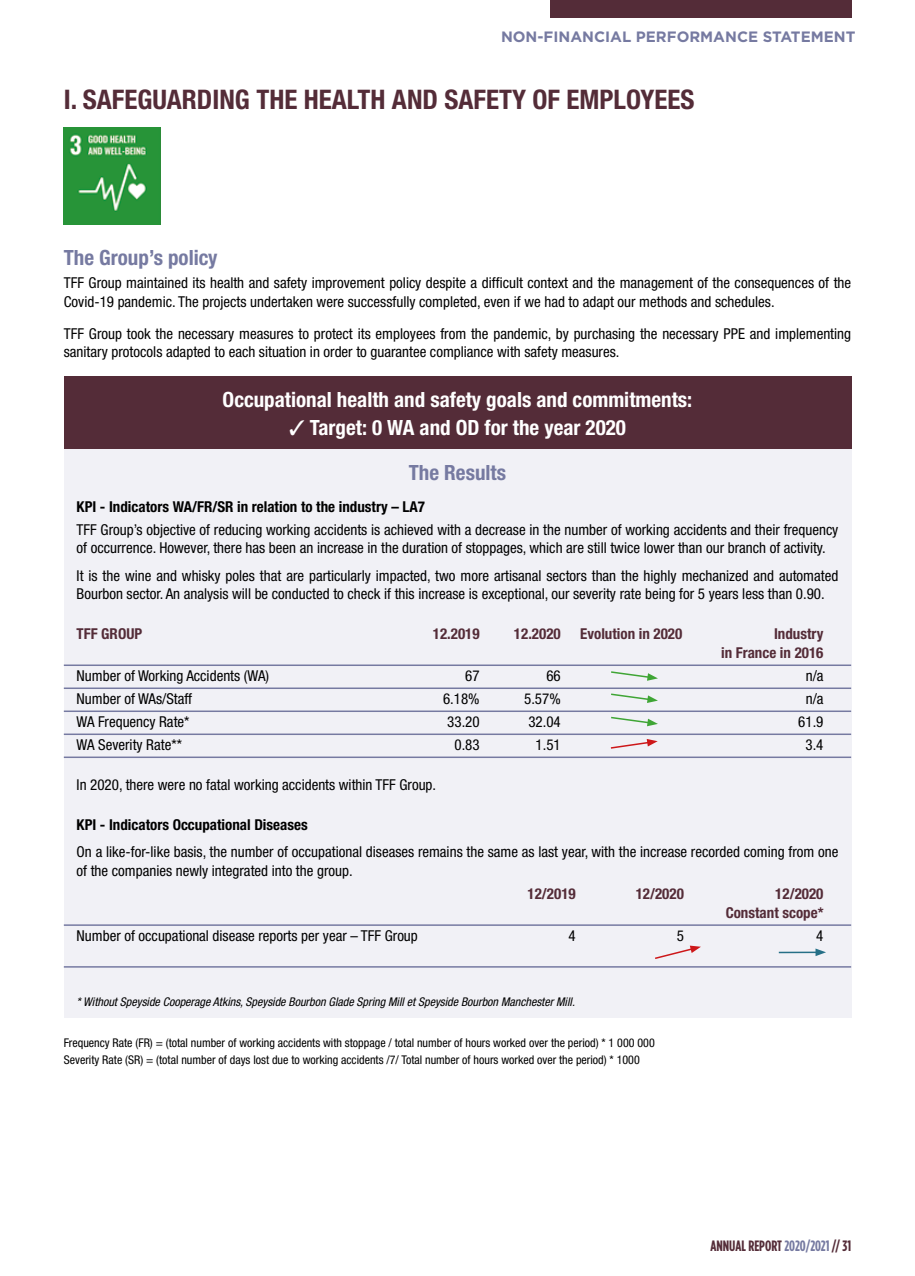
<style>
.page{position:relative;width:915px;height:1276px;background:#fff}
.page>*{position:absolute;margin:0;border:0;box-sizing:border-box;transform-origin:0 0}
.t1{font:700 condensed 27px "Helvetica Neue LT Std";color:#542c38}
.t2{font:700 condensed 21px/45.3px "Helvetica Neue LT Std";color:#fff;text-align:center}
.t3{font:700 condensed 21px "Helvetica Neue LT Std";color:#767aa1}
.t4{font:condensed 15px/18.8px "Helvetica Neue LT Std";color:#000}
.t5{font:700 condensed 15px/18.8px "Helvetica Neue LT Std";color:#542c38;text-align:right}
.t6{font:700 condensed 15px "Helvetica Neue LT Std";color:#000}
.t7{font:700 15px "Gotham";color:#767aa1}
.t8{font:700 condensed 15px "Gotham HTF";color:#542c38}
.t9{font:condensed 12px/17.7px "Helvetica Neue LT Std";color:#000}
.t10{font:italic condensed 12px "Helvetica Neue LT Std";color:#000}
.s1{color:#767aa1}
</style>
<div class="page">
<div style="left:64px;top:376px;width:786px;height:73px;background:#542c38"></div>
<div style="left:64px;top:449px;width:786px;height:568px;background:#f1f1f6"></div>
<div style="left:549px;top:0;width:301px;height:17px;background:#542c38"></div>
<hr style="left:64px;top:664px;width:786px;height:2px;background:#767aa1">
<hr style="left:64px;top:687px;width:786px;height:2px;background:#767aa1">
<hr style="left:64px;top:710px;width:786px;height:2px;background:#767aa1">
<hr style="left:64px;top:733px;width:786px;height:2px;background:#767aa1">
<hr style="left:64px;top:756px;width:786px;height:2px;background:#767aa1">
<hr style="left:64px;top:924px;width:786px;height:2px;background:#767aa1">
<hr style="left:64px;top:966px;width:786px;height:1px;background:#767aa1">
<img style="left:64px;top:128px;width:96px;height:96px">
<svg style="left:611px;top:671px;width:46px;height:10px"></svg>
<svg style="left:611px;top:693px;width:46px;height:10px"></svg>
<svg style="left:611px;top:716px;width:46px;height:10px"></svg>
<hr style="left:778px;top:951px;width:39px;height:2px;background:#256f86">
<svg style="left:815px;top:948px;width:10px;height:8px"></svg>
<svg style="left:610px;top:739px;width:47px;height:10px"></svg>
<svg style="left:655px;top:945px;width:45px;height:14px"></svg>
<p class="t7" style="left:501px;top:27px;width:356px">NON-FINANCIAL PERFORMANCE STATEMENT</p>
<h1 class="t1" style="left:64px;top:83px;width:632px">I. SAFEGUARDING THE HEALTH AND SAFETY OF EMPLOYEES</h1>
<h2 class="t3" style="left:64px;top:245px;width:155px">The Group’s policy</h2>
<p class="t4" style="left:64px;top:274px;width:788px">TFF Group maintained its health and safety improvement policy despite a difficult context and the management of the consequences of the<br>Covid-19 pandemic. The projects undertaken were successfully completed, even if we had to adapt our methods and schedules.</p>
<p class="t4" style="left:64px;top:324px;width:788px">TFF Group took the necessary measures to protect its employees from the pandemic, by purchasing the necessary PPE and implementing sanitary protocols adapted to each situation in order to guarantee compliance with safety measures.</p>
<h2 class="t2" style="left:222px;top:376px;width:471px">Occupational health and safety goals and commitments:</h2>
<h2 class="t2" style="left:289px;top:404px;width:338px">✓ Target: 0 WA and OD for the year 2020<br><span class="s1">The Results</span></h2>
<p class="t6" style="left:77px;top:497px;width:350px">KPI - Indicators WA/FR/SR in relation to the industry – LA7</p>
<p class="t4" style="left:77px;top:520px;width:763px">TFF Group’s objective of reducing working accidents is achieved with a decrease in the number of working accidents and their frequency of occurrence. However, there has been an increase in the duration of stoppages, which are still twice lower than our branch of activity.</p>
<p class="t4" style="left:77px;top:566px;width:763px">It is the wine and whisky poles that are particularly impacted, two more artisanal sectors than the highly mechanized and automated<br>Bourbon sector. An analysis will be conducted to check if this increase is exceptional, our severity rate being for 5 years less than 0.90.</p>
<p class="t5" style="left:77px;top:624px;width:67px">TFF GROUP</p>
<p class="t5" style="left:432px;top:624px;width:48px">12.2019</p>
<p class="t5" style="left:513px;top:624px;width:48px">12.2020</p>
<p class="t5" style="left:580px;top:624px;width:104px">Evolution in 2020</p>
<p class="t5" style="left:720px;top:624px;width:104px">Industry<br>in France in 2016</p>
<p class="t4" style="left:77px;top:666px;width:194px">Number of Working Accidents (WA)</p>
<p class="t4" style="left:465px;top:666px;width:16px">67</p>
<p class="t4" style="left:546px;top:666px;width:16px">66</p>
<p class="t4" style="left:805px;top:666px;width:19px">n/a</p>
<p class="t4" style="left:77px;top:689px;width:117px">Number of WAs/Staff</p>
<p class="t4" style="left:443px;top:689px;width:38px">6.18%</p>
<p class="t4" style="left:524px;top:689px;width:38px">5.57%</p>
<p class="t4" style="left:805px;top:689px;width:19px">n/a</p>
<p class="t4" style="left:77px;top:712px;width:114px">WA Frequency Rate*</p>
<p class="t4" style="left:447px;top:712px;width:34px">33.20</p>
<p class="t4" style="left:528px;top:712px;width:34px">32.04</p>
<p class="t4" style="left:798px;top:712px;width:27px">61.9</p>
<p class="t4" style="left:77px;top:735px;width:107px">WA Severity Rate**</p>
<p class="t4" style="left:454px;top:735px;width:27px">0.83</p>
<p class="t4" style="left:535px;top:735px;width:27px">1.51</p>
<p class="t4" style="left:805px;top:735px;width:19px">3.4</p>
<p class="t4" style="left:77px;top:775px;width:361px">In 2020, there were no fatal working accidents within TFF Group.</p>
<p class="t6" style="left:77px;top:815px;width:232px">KPI - Indicators Occupational Diseases</p>
<p class="t4" style="left:77px;top:842px;width:763px">On a like-for-like basis, the number of occupational diseases remains the same as last year, with the increase recorded coming from one of the companies newly integrated into the group.</p>
<p class="t5" style="left:527px;top:884px;width:50px">12/2019</p>
<p class="t5" style="left:635px;top:884px;width:50px">12/2020</p>
<p class="t5" style="left:725px;top:884px;width:99px">12/2020<br>Constant scope*</p>
<p class="t4" style="left:77px;top:926px;width:342px">Number of occupational disease reports per year – TFF Group</p>
<p class="t4" style="left:568px;top:926px;width:9px">4</p>
<p class="t4" style="left:676px;top:926px;width:9px">5</p>
<p class="t4" style="left:816px;top:926px;width:9px">4</p>
<p class="t10" style="left:77px;top:994px;width:499px">* Without Speyside Cooperage Atkins, Speyside Bourbon Glade Spring Mill et Speyside Bourbon Manchester Mill.</p>
<p class="t9" style="left:64px;top:1033px;width:592px">Frequency Rate (FR) = (total number of working accidents with stoppage / total number of hours worked over the period) * 1 000 000<br>Severity Rate (SR) = (total number of days lost due to working accidents /7/ Total number of hours worked over the period) * 1000</p>
<p class="t8" style="left:710px;top:1237px;width:142px">ANNUAL REPORT <span class="s1">2020/2021</span> // 31</p>
</div>
